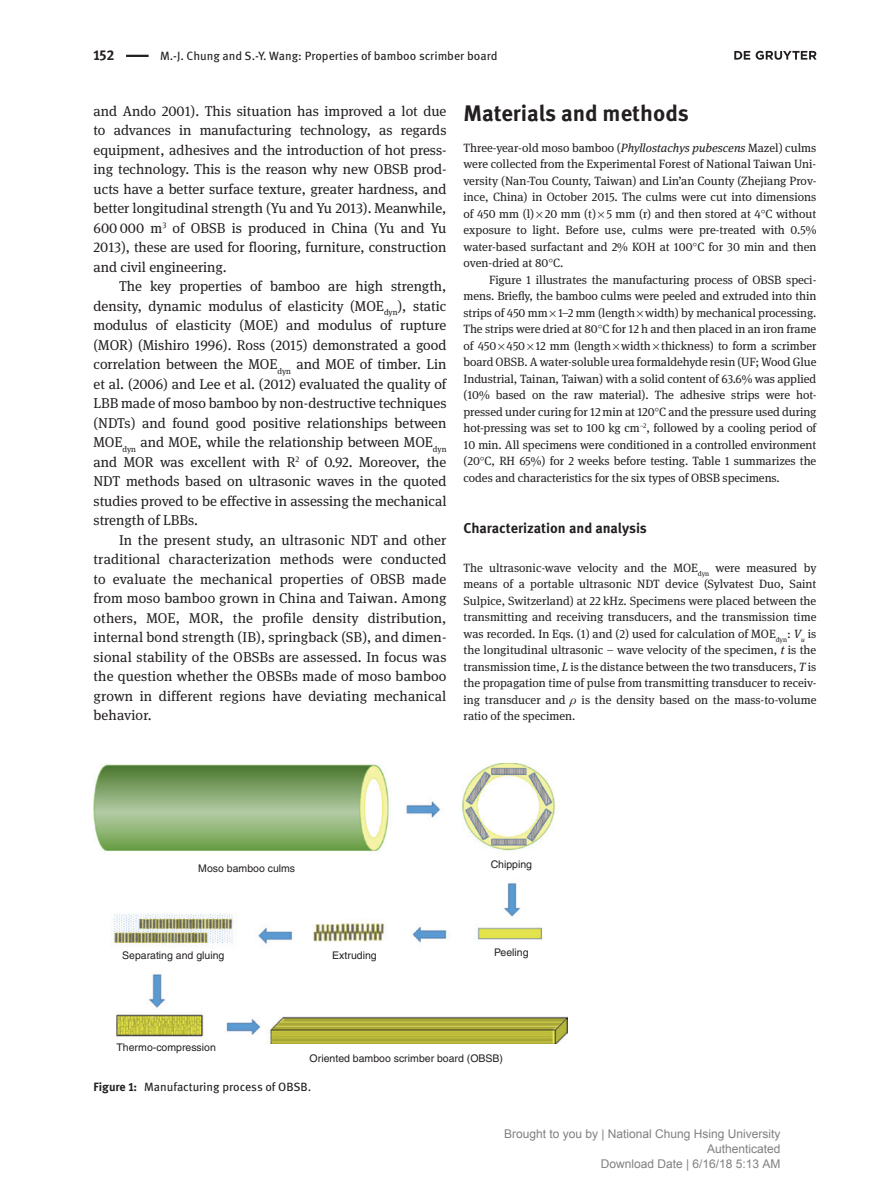
<style>
.page{position:relative;width:893px;height:1191px;background:#fff}
.page>*{position:absolute;margin:0;border:0;box-sizing:border-box;transform-origin:0 0}
.t1{font:700 22.5px "DG Meta Science";color:#231f20}
.t2{font:14.25px/19.5px "DG Meta Serif Science";color:#231f20;text-align:justify}
.t3{font:700 14.25px "DG Meta Science";color:#231f20}
.t4{font:12px/16.5px "DG Meta Serif Science";color:#231f20;text-align:justify}
.t5{font:12px "DG Meta Science";color:#231f20}
.t6{font:12px/15px "Arial";color:#808080;text-align:right}
.t7{font:10.5px "Helvetica";color:#231f20}
.s1{font-style:italic}
.s2{font-weight:700}
</style>
<div class="page">
<hr style="left:126px;top:55px;width:23px;height:2px;background:#231f20">
<img style="left:94px;top:763px;width:474px;height:281px">
<svg style="left:734px;top:51px;width:83px;height:9px"></svg>
<p class="t3" style="left:94px;top:44px;width:23px">152</p>
<p class="t5" style="left:160px;top:47px;width:339px">M.-J. Chung and S.-Y. Wang: Properties of bamboo scrimber board</p>
<p class="t2" style="left:94px;top:101px;width:354px">and Ando 2001). This situation has improved a lot due to advances in manufacturing technology, as regards equipment, adhesives and the introduction of hot press&shy;ing technology. This is the reason why new OBSB prod&shy;ucts have a better surface texture, greater hardness, and better longitudinal strength (Yu and Yu 2013). Meanwhile, 600 000 m<sup>3</sup> of OBSB is produced in China (Yu and Yu 2013), these are used for flooring, furniture, construction and civil engineering.</p>
<p class="t2" style="left:94px;top:276px;width:354px;text-indent:26px">The key properties of bamboo are high strength, density, dynamic modulus of elasticity (MOE<sub>dyn</sub>), static modulus of elasticity (MOE) and modulus of rupture (MOR) (Mishiro 1996). Ross (2015) demonstrated a good correlation between the MOE<sub>dyn</sub> and MOE of timber. Lin et al. (2006) and Lee et al. (2012) evaluated the quality of LBB made of moso bamboo by non-destructive techniques (NDTs) and found good positive relationships between MOE<sub>dyn</sub> and MOE, while the relationship between MOE<sub>dyn </sub>and MOR was excellent with R<sup>2</sup> of 0.92. Moreover, the NDT methods based on ultrasonic waves in the quoted studies proved to be effective in assessing the mechanical strength of LBBs.</p>
<p class="t2" style="left:94px;top:530px;width:354px;text-indent:26px">In the present study, an ultrasonic NDT and other traditional characterization methods were conducted to evaluate the mechanical properties of OBSB made from moso bamboo grown in China and Taiwan. Among others, MOE, MOR, the profile density distribution, internal bond strength (IB), springback (SB), and dimen&shy;sional stability of the OBSBs are assessed. In focus was the question whether the OBSBs made of moso bamboo grown in different regions have deviating mechanical behavior.</p>
<h1 class="t1" style="left:463px;top:95px;width:227px">Materials and methods</h1>
<p class="t4" style="left:463px;top:139px;width:354px">Three-year-old moso bamboo (<span class="s1">Phyllostachys pubescens</span> Mazel) culms were collected from the Experimental Forest of National Taiwan Uni&shy;versity (Nan-Tou County, Taiwan) and Lin’an County (Zhejiang Prov&shy;ince, China) in October 2015. The culms were cut into dimensions of 450 mm (l) 20 mm (t) 5 mm (r) and then stored at 4 C without exposure to light. Before use, culms were pre-treated with 0.5% water-based surfactant and 2% KOH at 100 C for 30 min and then oven-dried at 80 C.</p>
<p class="t4" style="left:463px;top:271px;width:354px;text-indent:26px">Figure 1 illustrates the manufacturing process of OBSB speci&shy;mens. Briefly, the bamboo culms were peeled and extruded into thin strips of 450 mm 1–2 mm (length width) by mechanical processing.<br>The strips were dried at 80 C for 12 h and then placed in an iron frame of 450 450 12 mm (length width thickness) to form a scrimber board OBSB. A water-soluble urea formaldehyde resin (UF; Wood Glue Industrial, Tainan, Taiwan) with a solid content of 63.6% was applied (10% based on the raw material). The adhesive strips were hot&shy;pressed under curing for 12 min at 120 C and the pressure used during hot-pressing was set to 100 kg cm<sup>−2</sup>, followed by a cooling period of 10 min. All specimens were conditioned in a controlled environment (20 C, RH 65%) for 2 weeks before testing. Table 1 summarizes the codes and characteristics for the six types of OBSB specimens.</p>
<p class="t3" style="left:463px;top:516px;width:185px">Characterization and analysis</p>
<p class="t4" style="left:463px;top:559px;width:354px">The ultrasonic-wave velocity and the MOE<sub>dyn</sub> were measured by means of a portable ultrasonic NDT device (Sylvatest Duo, Saint Sulpice, Switzerland) at 22 kHz. Specimens were placed between the transmitting and receiving transducers, and the transmission time was recorded. In Eqs. (1) and (2) used for calculation of MOE<sub>dyn</sub>: <span class="s1">V</span><sub>u</sub> is the longitudinal ultrasonic – wave velocity of the specimen, <span class="s1">t</span> is the transmission time, <span class="s1">L</span> is the distance between the two transducers, <span class="s1">T</span> is the propagation time of pulse from transmitting transducer to receiv&shy;ing transducer and</p>
<p class="t4" style="left:582px;top:691px;width:236px">is the density based on the mass-to-volume</p>
<p class="t4" style="left:463px;top:707px;width:114px">ratio of the specimen.</p>
<p class="t7" style="left:198px;top:862px;width:98px">Moso bamboo culms</p>
<p class="t7" style="left:491px;top:858px;width:43px">Chipping</p>
<p class="t7" style="left:122px;top:948px;width:104px">Separating and gluing</p>
<p class="t7" style="left:116px;top:1040px;width:101px">Thermo-compression</p>
<p class="t7" style="left:332px;top:948px;width:46px">Extruding</p>
<p class="t7" style="left:494px;top:946px;width:36px">Peeling</p>
<p class="t7" style="left:310px;top:1052px;width:195px">Oriented bamboo scrimber board (OBSB)</p>
<p class="t5" style="left:94px;top:1077px;width:219px"><span class="s2">Figure 1:</span> Manufacturing process of OBSB.</p>
<p class="t6" style="left:504px;top:1127px;width:278px">Brought to you by | National Chung Hsing University<br>Authenticated<br>Download Date | 6/16/18 5:13 AM</p>
</div>
